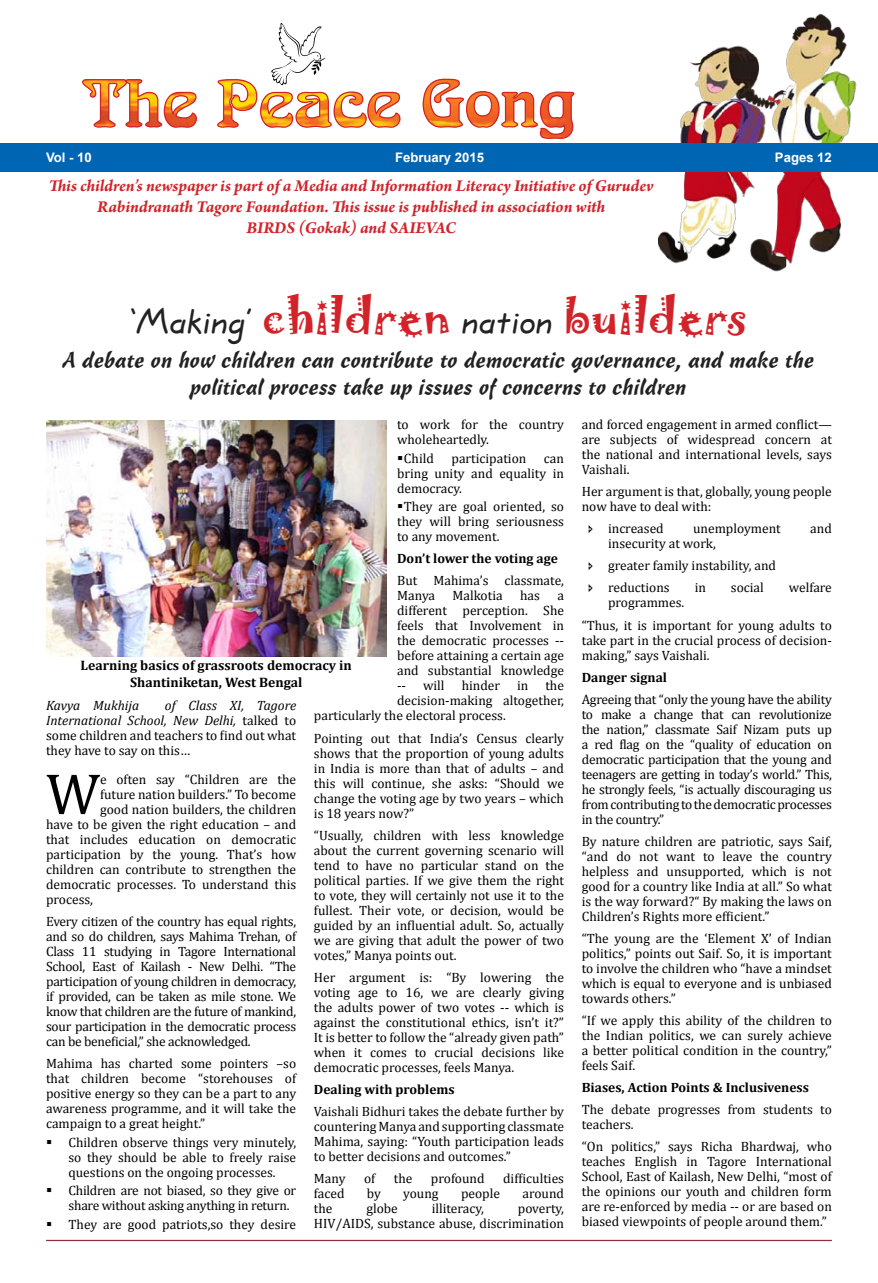
<style>
.page{position:relative;width:878px;height:1283px;background:#fff}
.page>*{position:absolute;margin:0;border:0;box-sizing:border-box;transform-origin:0 0}
.t1{font:58.5px "Cambria";color:#000}
.t2{font:45px "Jokerman";color:#d2232a}
.t3{font:22.5px/27px "Freehand 471 BT";color:#222;text-align:center}
.t4{font:italic 700 17.5px/21px "Arno Pro";letter-spacing:-.005em;color:#d2232a;text-align:center}
.t5{font:700 13.75px/16.5px "Cambria";color:#000;text-align:center}
.t6{font:13.5px/15px "Cambria";color:#000;text-align:justify}
.t7{font:700 13.5px "Cambria";color:#000}
.t8{font:13.5px/15px "Cambria";letter-spacing:-.02em;color:#000}
.t9{font:italic 13.5px "Cambria";color:#000}
.t10{font:700 13.12px "Arial";color:#fff}
.s1{font-family:"Informal Lys";font-weight:700;font-size:37.5px;color:#222}
.s2{font-style:italic}
</style>
<div class="page">
<hr style="left:46px;top:1239px;width:785px;height:2px;background:#912f3e">
<img style="left:658px;top:13px;width:201px;height:259px">
<div style="left:0;top:143px;width:878px;height:28px;background:#0066b3"></div>
<img style="left:46px;top:420px;width:340px;height:237px">
<svg style="left:82px;top:23px;width:493px;height:116px"></svg>
<p class="t10" style="left:46px;top:148px;width:47px">Vol - 10</p>
<p class="t10" style="left:395px;top:148px;width:91px">February 2015</p>
<p class="t10" style="left:775px;top:148px;width:58px">Pages 12</p>
<p class="t4" style="left:49px;top:175px;width:606px">This children’s newspaper is part of a Media and Information Literacy Initiative of Gurudev<br>Rabindranath Tagore Foundation. This issue is published in association with<br>BIRDS (Gokak) and SAIEVAC</p>
<h2 class="t2" style="left:131px;top:283px;width:617px"><span class="s1">‘Making’</span> children <span class="s1">nation</span> builders</h2>
<h3 class="t3" style="left:63px;top:346px;width:753px">A debate on how children can contribute to democratic governance, and make the political process take up issues of concerns to children</h3>
<p class="t6" style="left:581px;top:417px;width:251px">and forced engagement in armed conflict— are subjects of widespread concern at the national and international levels, says Vaishali.</p>
<p class="t6" style="left:581px;top:484px;width:251px">Her argument is that, globally, young people now have to deal with:</p>
<p class="t6" style="left:608px;top:521px;width:57px">increased</p>
<p class="t6" style="left:693px;top:521px;width:89px">unemployment</p>
<p class="t6" style="left:810px;top:521px;width:23px">and</p>
<p class="t6" style="left:608px;top:532px;width:169px;line-height:22.1px;text-align:left">insecurity at work,<br>greater family instability, and reductions</p>
<p class="t6" style="left:397px;top:417px;width:168px">to work for the country wholeheartedly.</p>
<p class="t6" style="left:397px;top:450px;width:38px">▪Child</p>
<p class="t6" style="left:451px;top:450px;width:76px">participation</p>
<p class="t6" style="left:397px;top:450px;width:168px;text-indent:147px">can bring unity and equality in democracy.</p>
<p class="t6" style="left:397px;top:499px;width:168px">▪They are goal oriented, so they will bring seriousness to any movement.</p>
<p class="t7" style="left:397px;top:550px;width:162px">Don’t lower the voting age</p>
<p class="t6" style="left:397px;top:573px;width:168px">But Mahima’s classmate,<br>Manya</p>
<p class="t6" style="left:694px;top:580px;width:13px">in</p>
<p class="t6" style="left:731px;top:580px;width:34px">social</p>
<p class="t6" style="left:788px;top:580px;width:45px">welfare</p>
<p class="t6" style="left:581px;top:592px;width:251px;line-height:22.1px;text-indent:26px">programmes.<br>“Thus, it is important for young adults to</p>
<p class="t6" style="left:581px;top:632px;width:251px">take part in the crucial process of decision&shy;making,” says Vaishali.</p>
<p class="t7" style="left:581px;top:669px;width:87px">Danger signal</p>
<p class="t6" style="left:581px;top:691px;width:252px">Agreeing that “only the young have the ability to make a change that can revolutionize the nation,” classmate Saif Nizam puts up a red flag on the “quality of education on democratic participation that the young and teenagers are getting in today’s world.” This, he strongly feels, “is actually discouraging us from contributing to the democratic processes in the country.”</p>
<p class="t6" style="left:581px;top:833px;width:252px">By nature children are patriotic, says Saif, “and do not want to leave the country helpless and unsupported, which is not good for a country like India at all.” So what is the way forward?“ By making the laws on Children’s Rights more efficient.”</p>
<p class="t6" style="left:581px;top:930px;width:251px">“The young are the ‘Element X’ of Indian politics,” points out Saif. So, it is important to involve the children who “have a mindset which is equal to everyone and is unbiased towards others.”</p>
<p class="t6" style="left:581px;top:1013px;width:251px">“If we apply this ability of the children to the Indian politics, we can surely achieve a better political condition in the country,” feels Saif.</p>
<p class="t7" style="left:581px;top:1079px;width:229px">Biases, Action Points &amp; Inclusiveness</p>
<p class="t6" style="left:581px;top:1102px;width:251px">The debate progresses from students to teachers.</p>
<p class="t6" style="left:581px;top:1139px;width:252px">“On politics,” says Richa Bhardwaj, who teaches English in Tagore International School, East of Kailash, New Delhi, “most of the opinions our youth and children form are re-enforced by media -- or are based on biased viewpoints of people around them.”</p>
<p class="t6" style="left:452px;top:588px;width:52px">Malkotia</p>
<p class="t6" style="left:520px;top:588px;width:21px">has</p>
<p class="t6" style="left:397px;top:588px;width:168px;text-indent:160px">a different perception. She feels that Involvement in the democratic processes -- before attaining a certain age and substantial knowledge --</p>
<p class="t5" style="left:81px;top:657px;width:273px">Learning basics of grassroots democracy in<br>Shantiniketan, West Bengal</p>
<p class="t6" style="left:423px;top:678px;width:23px">will</p>
<p class="t6" style="left:461px;top:678px;width:40px">hinder</p>
<p class="t6" style="left:517px;top:678px;width:13px">in</p>
<p class="t6" style="left:545px;top:678px;width:20px">the</p>
<p class="t6" style="left:397px;top:693px;width:168px">decision-making altogether,</p>
<p class="t6" style="left:314px;top:708px;width:193px">particularly the electoral process.</p>
<p class="t6" style="left:314px;top:730px;width:251px">Pointing out that India’s Census clearly shows that the proportion of young adults in India is more than that of adults – and this will continue, she asks: “Should we change the voting age by two years – which is 18 years now?”</p>
<p class="t6" style="left:314px;top:827px;width:252px">“Usually, children with less knowledge about the current governing scenario will tend to have no particular stand on the political parties. If we give them the right to vote, they will certainly not use it to the fullest. Their vote, or decision, would be guided by an influential adult. So, actually we are giving that adult the power of two votes,” Manya points out.</p>
<p class="t6" style="left:314px;top:969px;width:252px">Her argument is: “By lowering the voting age to 16, we are clearly giving the adults power of two votes -- which is against the constitutional ethics, isn’t it?” It is better to follow the “already given path” when it comes to crucial decisions like democratic processes, feels Manya.</p>
<p class="t7" style="left:314px;top:1081px;width:142px">Dealing with problems</p>
<p class="t6" style="left:314px;top:1103px;width:251px">Vaishali Bidhuri takes the debate further by countering Manya and supporting classmate Mahima, saying: “Youth participation leads to better decisions and outcomes.”</p>
<p class="t6" style="left:314px;top:1170px;width:33px">Many</p>
<p class="t6" style="left:364px;top:1170px;width:13px">of</p>
<p class="t6" style="left:394px;top:1170px;width:20px">the</p>
<p class="t6" style="left:431px;top:1170px;width:55px">profound</p>
<p class="t6" style="left:503px;top:1170px;width:62px">difficulties</p>
<p class="t6" style="left:314px;top:1185px;width:32px">faced</p>
<p class="t6" style="left:367px;top:1185px;width:15px">by</p>
<p class="t6" style="left:403px;top:1185px;width:37px">young</p>
<p class="t6" style="left:461px;top:1185px;width:41px">people</p>
<p class="t6" style="left:522px;top:1185px;width:43px">around</p>
<p class="t6" style="left:314px;top:1200px;width:20px">the</p>
<p class="t6" style="left:366px;top:1200px;width:33px">globe</p>
<p class="t6" style="left:431px;top:1200px;width:54px">illiteracy,</p>
<p class="t6" style="left:46px;top:697px;width:251px;text-indent:119px"><span class="s2">of Class XI, Tagore International School, New Delhi,</span> talked to some children and teachers to find out what they have to say on this…</p>
<h1 class="t1" style="left:46px;top:759px;width:55px">W</h1>
<p class="t6" style="left:100px;top:771px;width:198px">e often say “Children are the</p>
<p class="t9" style="left:46px;top:697px;width:95px">Kavya Mukhija</p>
<p class="t6" style="left:100px;top:786px;width:198px">future nation builders.” To become</p>
<p class="t6" style="left:100px;top:801px;width:198px">good nation builders, the children</p>
<p class="t6" style="left:46px;top:816px;width:251px">have to be given the right education – and</p>
<p class="t6" style="left:46px;top:831px;width:251px">that includes education on democratic</p>
<p class="t6" style="left:46px;top:846px;width:251px">participation by the young. That’s how</p>
<p class="t6" style="left:46px;top:861px;width:251px">children can contribute to strengthen the</p>
<p class="t6" style="left:46px;top:876px;width:252px">democratic processes. To understand this</p>
<p class="t6" style="left:46px;top:891px;width:48px">process,</p>
<p class="t6" style="left:46px;top:914px;width:252px">Every citizen of the country has equal rights, and so do children, says Mahima Trehan, of Class 11 studying in Tagore International School, East of Kailash - New Delhi. “The participation of young children in democracy, if provided, can be taken as mile stone. We know that children are the future of mankind, sour participation in the democratic process can be beneficial,” she acknowledged.</p>
<p class="t6" style="left:46px;top:1056px;width:251px">Mahima has charted some pointers –so that children become “storehouses of positive energy so they can be a part to any awareness programme, and it will take the campaign to a great height.”</p>
<p class="t6" style="left:68px;top:1134px;width:229px;text-indent:-22px">▪ Children observe things very minutely, so they should be able to freely raise questions on the ongoing processes.</p>
<p class="t8" style="left:69px;top:1183px;width:229px;text-indent:-23px">▪ Children are not biased, so they give or share without asking anything in return.</p>
<p class="t6" style="left:46px;top:1216px;width:251px">▪ They are good patriots,so they desire</p>
<p class="t6" style="left:314px;top:1200px;width:251px;text-align:right">poverty,<br>HIV/AIDS, substance abuse, discrimination</p>
</div>
